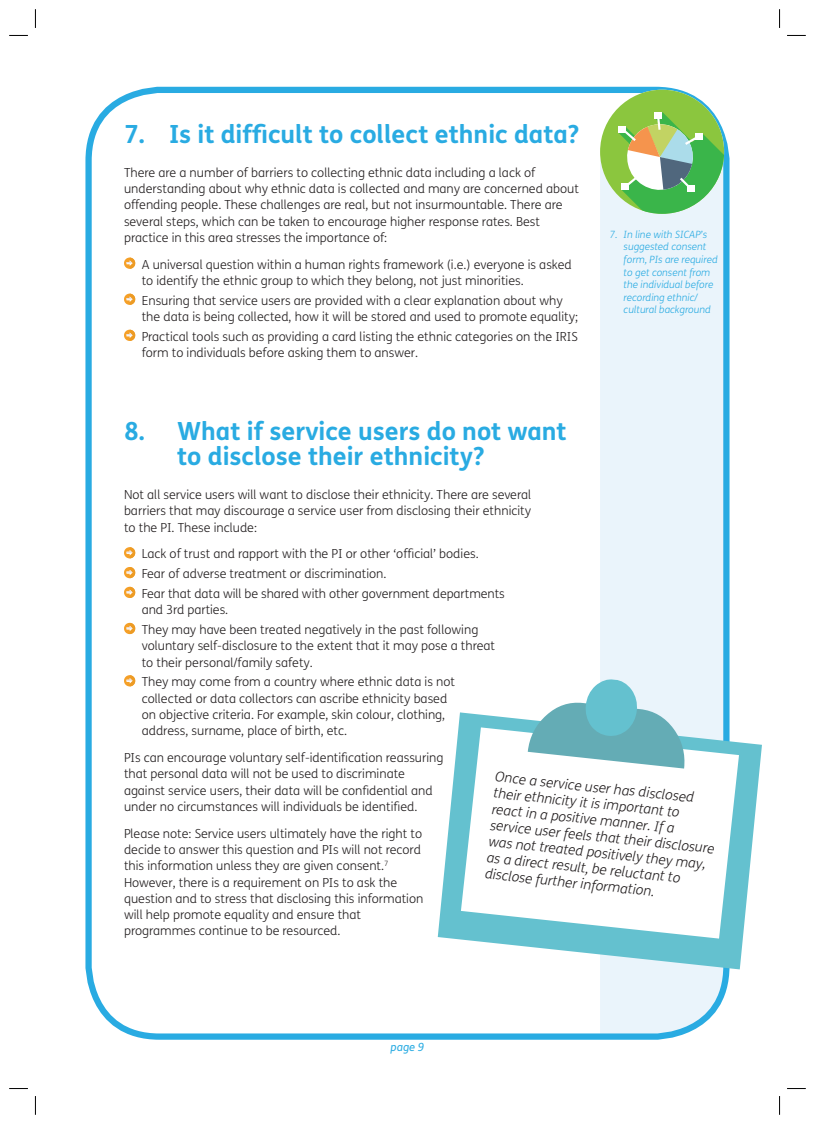
<style>
.page{position:relative;width:815px;height:1124px;background:#fff}
.page>*{position:absolute;margin:0;border:0;box-sizing:border-box;transform-origin:0 0}
.t1{font:700 25px/25px "FS Me";color:#29abe2}
.t2{font:italic 300 13.75px/16.2px "FS Me";color:#231f20}
.t3{font:300 12.5px/16.2px "FS Me";color:#231f20}
.t4{font:italic 11.25px "FS Me";color:#29abe2}
.t5{font:italic 300 10px/12.5px "FS Me";color:#29abe2}
</style>
<div class="page">
<div style="left:600px;top:214px;width:126px;height:818px;background:#eaf4fb"></div>
<div style="left:85px;top:87px;width:645px;height:952px;border:6px solid #29abe2;border-radius:71px"></div>
<svg style="left:600px;top:90px;width:124px;height:124px"></svg>
<svg style="left:124px;top:257px;width:11px;height:12px"></svg>
<svg style="left:124px;top:293px;width:11px;height:12px"></svg>
<svg style="left:124px;top:329px;width:11px;height:12px"></svg>
<svg style="left:124px;top:547px;width:11px;height:11px"></svg>
<svg style="left:124px;top:567px;width:11px;height:11px"></svg>
<svg style="left:124px;top:586px;width:11px;height:12px"></svg>
<svg style="left:124px;top:622px;width:11px;height:12px"></svg>
<svg style="left:124px;top:675px;width:11px;height:11px"></svg>
<svg style="left:438px;top:712px;width:324px;height:257px"></svg>
<svg style="left:461px;top:727px;width:278px;height:211px"></svg>
<svg style="left:528px;top:678px;width:158px;height:90px"></svg>
<svg style="left:9px;top:35px;width:19px;height:1px"></svg>
<svg style="left:787px;top:35px;width:19px;height:1px"></svg>
<svg style="left:9px;top:1088px;width:19px;height:1px"></svg>
<svg style="left:787px;top:1088px;width:19px;height:1px"></svg>
<svg style="left:35px;top:9px;width:1px;height:19px"></svg>
<svg style="left:35px;top:1096px;width:1px;height:18px"></svg>
<svg style="left:779px;top:9px;width:1px;height:19px"></svg>
<svg style="left:779px;top:1096px;width:1px;height:18px"></svg>
<p class="t1" style="left:124px;top:120px;width:457px">7. Is it difficult to collect ethnic data?</p>
<p class="t3" style="left:124px;top:164px;width:456px">There are a number of barriers to collecting ethnic data including a lack of understanding about why ethnic data is collected and many are concerned about offending people. These challenges are real, but not insurmountable. There are several steps, which can be taken to encourage higher response rates. Best practice in this area stresses the importance of:</p>
<p class="t3" style="left:142px;top:256px;width:432px">A universal question within a human rights framework (i.e.) everyone is asked to identify the ethnic group to which they belong, not just minorities.</p>
<p class="t3" style="left:142px;top:292px;width:438px">Ensuring that service users are provided with a clear explanation about why the data is being collected, how it will be stored and used to promote equality;</p>
<p class="t3" style="left:142px;top:328px;width:438px">Practical tools such as providing a card listing the ethnic categories on the IRIS form to individuals before asking them to answer.</p>
<p class="t5" style="left:624px;top:228px;width:96px;text-indent:-14px">7. In line with SICAP’s suggested consent form, PIs are required to get consent from the individual before recording ethnic/ cultural background</p>
<p class="t1" style="left:177px;top:417px;width:391px;text-indent:-53px">8. What if service users do not want to disclose their ethnicity?</p>
<p class="t3" style="left:124px;top:486px;width:409px;text-align:justify">Not all service users will want to disclose their ethnicity. There are several barriers that may discourage a service user from disclosing their ethnicity to the PI. These include:</p>
<p class="t3" style="left:142px;top:545px;width:338px">Lack of trust and rapport with the PI or other ‘official’ bodies.</p>
<p class="t3" style="left:142px;top:565px;width:246px">Fear of adverse treatment or discrimination.</p>
<p class="t3" style="left:142px;top:585px;width:365px">Fear that data will be shared with other government departments and 3rd parties.</p>
<p class="t3" style="left:142px;top:621px;width:355px">They may have been treated negatively in the past following voluntary self-disclosure to the extent that it may pose a threat to their personal/family safety.</p>
<p class="t3" style="left:142px;top:673px;width:315px">They may come from a country where ethnic data is not collected or data collectors can ascribe ethnicity based on objective criteria. For example, skin colour, clothing, address, surname, place of birth, etc.</p>
<p class="t3" style="left:124px;top:749px;width:321px">PIs can encourage voluntary self-identification reassuring that personal data will not be used to discriminate against service users, their data will be confidential and under no circumstances will individuals be identified.</p>
<p class="t3" style="left:124px;top:824px;width:301px">Please note: Service users ultimately have the right to decide to answer this question and PIs will not record this information unless they are given consent.<sup>7<br></sup>However, there is a requirement on PIs to ask the question and to stress that disclosing this information will help promote equality and ensure that programmes continue to be resourced.</p>
<p class="t2" style="left:496px;top:767px;width:227px;rotate:6deg">Once a service user has disclosed their ethnicity it is important to<br>react in a positive manner. If a service user feels that their disclosure was not treated positively they may, as a direct result, be reluctant to disclose further information.</p>
<p class="t4" style="left:391px;top:1038px;width:35px">page 9</p>
</div>
